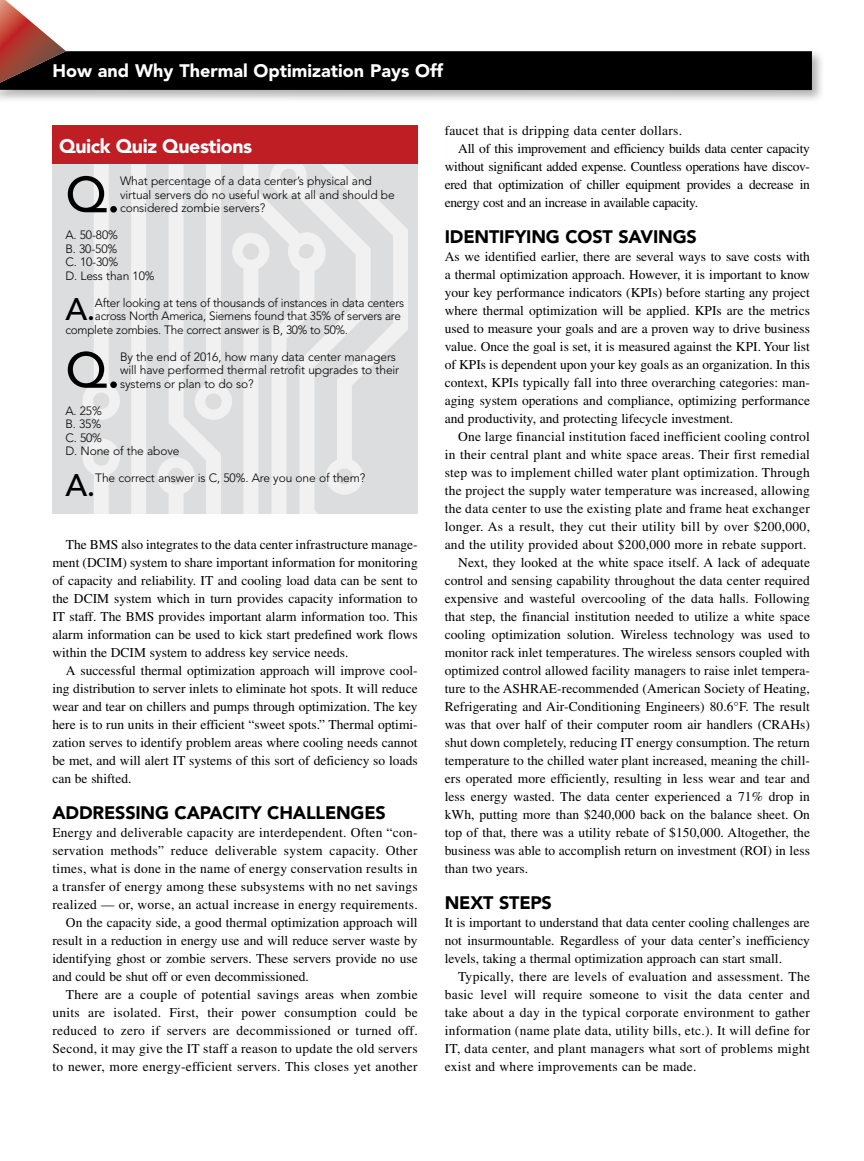
<style>
.page{position:relative;width:864px;height:1161px;background:#fff}
.page>*{position:absolute;margin:0;border:0;box-sizing:border-box;transform-origin:0 0}
.t1{font:500 50.1px "Avenir";color:#000}
.t2{font:500 31.05px "Avenir";color:#000}
.t3{font:900 19.5px "Avenir";letter-spacing:-.02em;color:#fff}
.t4{font:900 18px "Avenir";letter-spacing:-.01em;color:#000}
.t5{font:900 18px "Avenir";color:#fff}
.t6{font:13.5px/18px "Times";letter-spacing:.005em;color:#000;text-align:justify}
.t7{font:13.5px "Times";letter-spacing:-.02em;color:#000}
.t8{font:300 12px/13.5px "Avenir";letter-spacing:-.01em;color:#000}
</style>
<div class="page">
<div style="left:0;top:48px;width:826px;height:55px;background:#000;opacity:.3"></div>
<svg style="left:0;top:0;width:812px;height:90px"></svg>
<div style="left:52px;top:164px;width:366px;height:350px;background:#dcddde"></div>
<svg style="left:83px;top:164px;width:325px;height:350px"></svg>
<div style="left:52px;top:125px;width:366px;height:39px;background:#bf1e24"></div>
<h3 class="t5" style="left:52px;top:60px;width:392px">How and Why Thermal Optimization Pays Off</h3>
<h3 class="t3" style="left:59px;top:134px;width:195px">Quick Quiz Questions</h3>
<h1 class="t1" style="left:65px;top:166px;width:57px">Q.</h1>
<p class="t8" style="left:120px;top:174px;width:276px">What percentage of a data center’s physical and virtual servers do no useful work at all and should be considered zombie servers?</p>
<p class="t8" style="left:65px;top:228px;width:91px">A. 50-80%<br>B. 30-50%<br>C. 10-30%<br>D. Less than 10%</p>
<h2 class="t2" style="left:65px;top:292px;width:32px">A.</h2>
<p class="t8" style="left:95px;top:296px;width:311px">After looking at tens of thousands of instances in data centers</p>
<p class="t8" style="left:95px;top:309px;width:307px">across North America, Siemens found that 35% of servers are</p>
<p class="t8" style="left:65px;top:323px;width:284px">complete zombies. The correct answer is B, 30% to 50%.</p>
<h1 class="t1" style="left:65px;top:341px;width:57px">Q.</h1>
<p class="t8" style="left:120px;top:350px;width:281px">By the end of 2016, how many data center managers will have performed thermal retrofit upgrades to their systems or plan to do so?</p>
<p class="t8" style="left:65px;top:404px;width:116px">A. 25%<br>B. 35%<br>C. 50%<br>D. None of the above</p>
<h2 class="t2" style="left:65px;top:467px;width:32px">A.</h2>
<p class="t8" style="left:95px;top:471px;width:272px">The correct answer is C, 50%. Are you one of them?</p>
<p class="t6" style="left:52px;top:535px;width:367px;text-indent:14px">The BMS also integrates to the data center infrastructure manage&shy;ment (DCIM) system to share important information for monitoring of capacity and reliability. IT and cooling load data can be sent to the DCIM system which in turn provides capacity information to IT staff. The BMS provides important alarm information too. This alarm information can be used to kick start predefined work flows within the DCIM system to address key service needs.</p>
<p class="t6" style="left:52px;top:661px;width:367px;text-indent:14px">A successful thermal optimization approach will improve cool&shy;ing distribution to server inlets to eliminate hot spots. It will reduce wear and tear on chillers and pumps through optimization. The key here is to run units in their efficient “sweet spots.” Thermal optimi&shy;zation serves to identify problem areas where cooling needs cannot be met, and will alert IT systems of this sort of deficiency so loads can be shifted.</p>
<h3 class="t4" style="left:52px;top:802px;width:335px">ADDRESSING CAPACITY CHALLENGES</h3>
<p class="t6" style="left:52px;top:823px;width:367px">Energy and deliverable capacity are interdependent. Often “con-</p>
<p class="t6" style="left:52px;top:841px;width:367px">servation methods” reduce deliverable system capacity. Other</p>
<p class="t6" style="left:52px;top:859px;width:367px">times, what is done in the name of energy conservation results in</p>
<p class="t6" style="left:52px;top:877px;width:367px">a transfer of energy among these subsystems with no net savings</p>
<p class="t6" style="left:52px;top:895px;width:367px">realized — or, worse, an actual increase in energy requirements.</p>
<p class="t6" style="left:66px;top:913px;width:353px">On the capacity side, a good thermal optimization approach will</p>
<p class="t6" style="left:52px;top:931px;width:367px">result in a reduction in energy use and will reduce server waste by</p>
<p class="t6" style="left:52px;top:949px;width:367px">identifying ghost or zombie servers. These servers provide no use</p>
<p class="t6" style="left:52px;top:967px;width:258px">and could be shut off or even decommissioned.</p>
<p class="t6" style="left:66px;top:985px;width:353px">There are a couple of potential savings areas when zombie</p>
<p class="t6" style="left:52px;top:1003px;width:367px">units are isolated. First, their power consumption could be</p>
<p class="t6" style="left:52px;top:1021px;width:367px">reduced to zero if servers are decommissioned or turned off.</p>
<p class="t6" style="left:52px;top:1039px;width:367px">Second, it may give the IT staff a reason to update the old servers</p>
<p class="t6" style="left:52px;top:1057px;width:367px">to newer, more energy-efficient servers. This closes yet another</p>
<p class="t6" style="left:445px;top:121px;width:239px">faucet that is dripping data center dollars.</p>
<p class="t7" style="left:458px;top:141px;width:353px">All of this improvement and efficiency builds data center capacity</p>
<p class="t7" style="left:445px;top:159px;width:367px">without significant added expense. Countless operations have discov-</p>
<p class="t7" style="left:445px;top:177px;width:367px">ered that optimization of chiller equipment provides a decrease in</p>
<p class="t7" style="left:445px;top:195px;width:255px">energy cost and an increase in available capacity.</p>
<h3 class="t4" style="left:445px;top:226px;width:254px">IDENTIFYING COST SAVINGS</h3>
<p class="t6" style="left:445px;top:247px;width:367px">As we identified earlier, there are several ways to save costs with a thermal optimization approach. However, it is important to know your key performance indicators (KPIs) before starting any project where thermal optimization will be applied. KPIs are the metrics used to measure your goals and are a proven way to drive business value. Once the goal is set, it is measured against the KPI. Your list of KPIs is dependent upon your key goals as an organization. In this context, KPIs typically fall into three overarching categories: man&shy;aging system operations and compliance, optimizing performance and productivity, and protecting lifecycle investment.</p>
<p class="t6" style="left:458px;top:427px;width:353px">One large financial institution faced inefficient cooling control</p>
<p class="t6" style="left:445px;top:445px;width:367px">in their central plant and white space areas. Their first remedial</p>
<p class="t6" style="left:445px;top:463px;width:367px">step was to implement chilled water plant optimization. Through</p>
<p class="t6" style="left:445px;top:481px;width:367px">the project the supply water temperature was increased, allowing</p>
<p class="t6" style="left:445px;top:499px;width:367px">the data center to use the existing plate and frame heat exchanger</p>
<p class="t6" style="left:445px;top:517px;width:367px">longer. As a result, they cut their utility bill by over $200,000,</p>
<p class="t6" style="left:445px;top:535px;width:363px">and the utility provided about $200,000 more in rebate support.</p>
<p class="t6" style="left:458px;top:553px;width:353px">Next, they looked at the white space itself. A lack of adequate</p>
<p class="t6" style="left:445px;top:571px;width:367px">control and sensing capability throughout the data center required</p>
<p class="t6" style="left:445px;top:589px;width:367px">expensive and wasteful overcooling of the data halls. Following</p>
<p class="t6" style="left:445px;top:607px;width:367px">that step, the financial institution needed to utilize a white space</p>
<p class="t6" style="left:445px;top:625px;width:367px">cooling optimization solution. Wireless technology was used to</p>
<p class="t6" style="left:445px;top:643px;width:367px">monitor rack inlet temperatures. The wireless sensors coupled with</p>
<p class="t6" style="left:445px;top:661px;width:367px">optimized control allowed facility managers to raise inlet tempera-</p>
<p class="t6" style="left:445px;top:679px;width:367px">ture to the ASHRAE-recommended (American Society of Heating,</p>
<p class="t6" style="left:445px;top:697px;width:367px">Refrigerating and Air-Conditioning Engineers) 80.6°F. The result</p>
<p class="t6" style="left:445px;top:715px;width:367px">was that over half of their computer room air handlers (CRAHs)</p>
<p class="t6" style="left:445px;top:733px;width:367px">shut down completely, reducing IT energy consumption. The return</p>
<p class="t6" style="left:445px;top:751px;width:367px">temperature to the chilled water plant increased, meaning the chill-</p>
<p class="t6" style="left:445px;top:769px;width:367px">ers operated more efficiently, resulting in less wear and tear and</p>
<p class="t6" style="left:445px;top:787px;width:367px">less energy wasted. The data center experienced a 71% drop in</p>
<p class="t6" style="left:445px;top:805px;width:367px">kWh, putting more than $240,000 back on the balance sheet. On</p>
<p class="t6" style="left:445px;top:823px;width:367px">top of that, there was a utility rebate of $150,000. Altogether, the</p>
<p class="t6" style="left:445px;top:841px;width:367px">business was able to accomplish return on investment (ROI) in less</p>
<p class="t6" style="left:445px;top:859px;width:85px">than two years.</p>
<h3 class="t4" style="left:445px;top:892px;width:109px">NEXT STEPS</h3>
<p class="t6" style="left:445px;top:913px;width:367px">It is important to understand that data center cooling challenges are not insurmountable. Regardless of your data center’s inefficiency levels, taking a thermal optimization approach can start small.</p>
<p class="t6" style="left:445px;top:967px;width:367px;text-indent:14px">Typically, there are levels of evaluation and assessment. The basic level will require someone to visit the data center and take about a day in the typical corporate environment to gather information (name plate data, utility bills, etc.). It will define for IT, data center, and plant managers what sort of problems might exist and where improvements can be made.</p>
</div>
